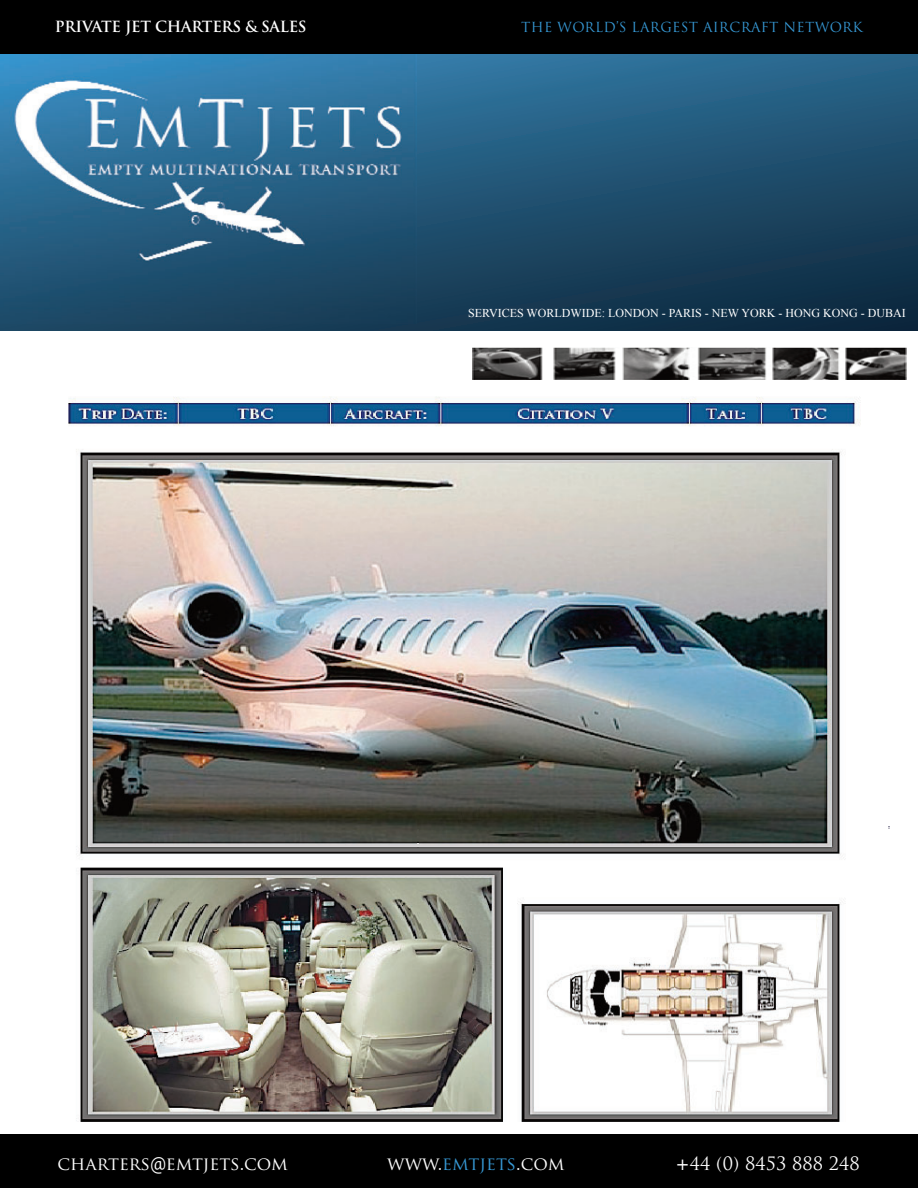
<style>
.page{position:relative;width:918px;height:1188px;background:#fff}
.page>*{position:absolute;margin:0;border:0;box-sizing:border-box;transform-origin:0 0}
.t1{font:18px "Trajan Pro";color:#fff}
.t2{font:700 15px "Trajan Pro";letter-spacing:-.015em;color:#fff}
.t3{font:13.5px "Trajan Pro";letter-spacing:.02em;color:#3698d4}
.t4{font:12px "Times New Roman";color:#fff}
.s1{font-family:"Lucida Grande"}
.s2{color:#3698d4}
</style>
<div class="page">
<div style="left:0;top:17px;width:918px;height:37px;background:#000"></div>
<div style="left:0;top:1134px;width:918px;height:54px;background:#000"></div>
<div style="left:0;top:0;width:918px;height:46px;background:#000"></div>
<img style="left:68px;top:397px;width:793px;height:725px">
<svg style="left:417px;top:830px;width:1px;height:18px"></svg>
<svg style="left:472px;top:347px;width:435px;height:33px"></svg>
<img style="left:472px;top:348px;width:434px;height:31px">
<svg style="left:0;top:54px;width:918px;height:276px;background:#1e4d6c"></svg>
<img style="left:0;top:54px;width:417px;height:270px">
<p class="t2" style="left:55px;top:18px;width:253px">PRIVATE JET CHARTERS &amp; SALES</p>
<p class="t3" style="left:521px;top:19px;width:343px">THE WORLD’S LARGEST AIRCRAFT NETWORK</p>
<p class="t4" style="left:468px;top:307px;width:439px">SERVICES WORLDWIDE: LONDON - PARIS - NEW YORK - HONG KONG - DUBAI</p>
<h1 class="t1" style="left:58px;top:1154px;width:232px">charters<span class="s1">@</span>emtjets.com</h1>
<h1 class="t1" style="left:387px;top:1154px;width:179px">www.<span class="s2">emtjets</span>.com</h1>
<h1 class="t1" style="left:676px;top:1154px;width:186px"><span class="s1">+</span>44 (0) 8453 888 248</h1>
</div>
